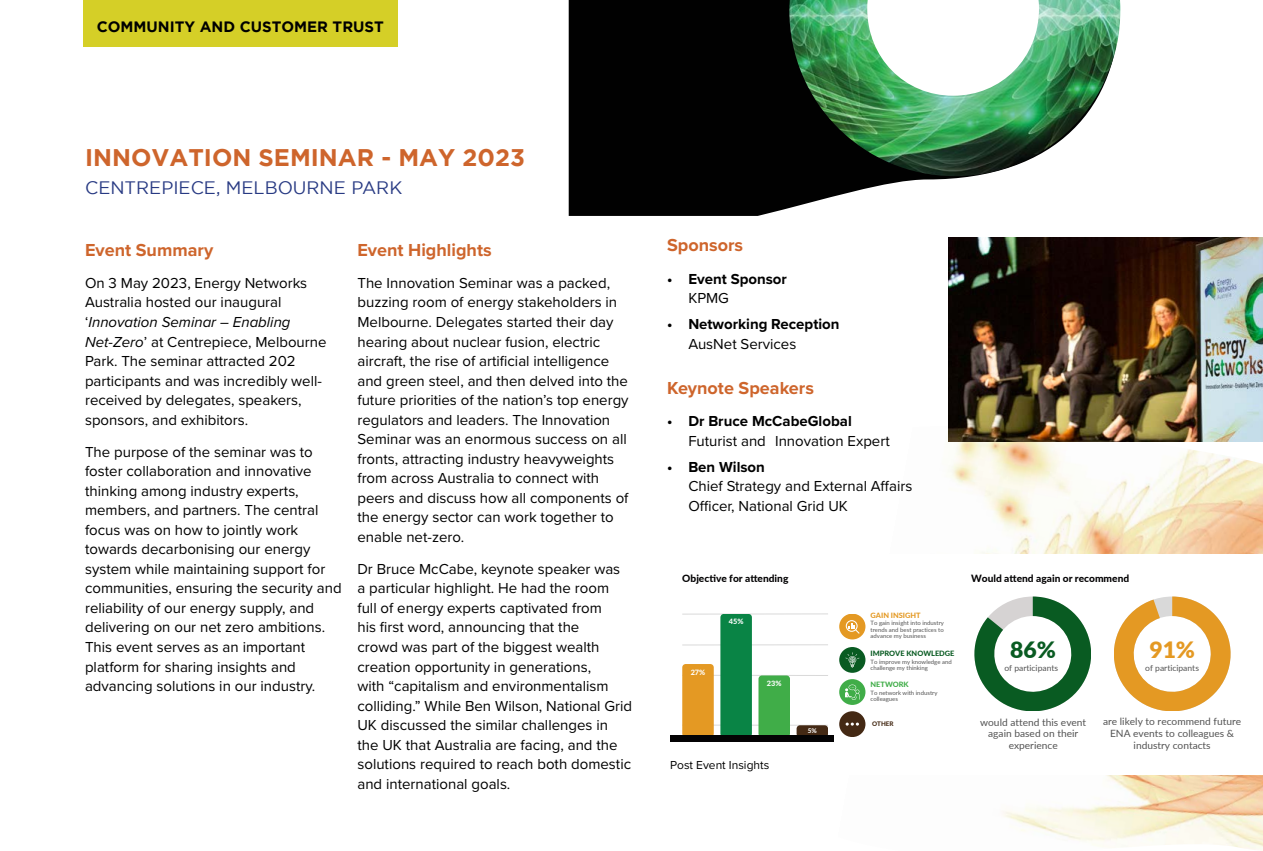
<style>
.page{position:relative;width:1263px;height:851px;background:#fff}
.page>*{position:absolute;margin:0;border:0;box-sizing:border-box;transform-origin:0 0}
.HB{font:700 24px "Gotham";color:#ce652c}
.t1{font:900 22.5px "Lato";color:#095b22}
.t2{font:900 22.5px "Lato";color:#e49923}
.BODY_NEW{font:700 18px "Proxima Nova";color:#ce652c}
.HB-2{font:18px "Gotham";color:#283a83}
.BODY_NEW-2{font:15px/19.5px "Proxima Nova";color:#000}
.t3{font:700 15px/19.5px "Proxima Nova";color:#000}
.HA{font:700 15px "Gotham";color:#000}
.BODY_NEW-3{font:12px "Proxima Nova";color:#000}
.t4{font:10.05px/11.9px "Lato";color:#545454;text-align:center}
.t5{font:800 10.05px "Lato";color:#040304}
.t6{font:8.4px "Lato";color:#545454}
.t7{font:800 7.35px "Lato";color:#095b22}
.t8{font:800 7.35px "Lato";color:#e49923}
.t9{font:800 7.35px "Lato";color:#fff}
.t10{font:800 7.35px "Lato";color:#40ad48}
.t11{font:800 6.3px "Lato";color:#fff}
.t12{font:800 6.15px "Lato";color:#442914}
.t13{font:5.85px/6.4px "Lato";color:#545454}
.s1{font-style:italic}
.s2{font-weight:400}
.s3{font-weight:700}
</style>
<div class="page">
<img style="left:569px;top:0;width:404px;height:216px">
<img style="left:789px;top:0;width:331px;height:176px">
<svg style="left:867px;top:0;width:172px;height:96px"></svg>
<img style="left:948px;top:441px;width:315px;height:409px">
<div style="left:670px;top:554px;width:593px;height:221px;background:#fff"></div>
<hr style="left:682px;top:613px;width:146px;height:1px;background:#d9d9d9">
<hr style="left:682px;top:644px;width:146px;height:1px;background:#d9d9d9">
<hr style="left:682px;top:675px;width:146px;height:1px;background:#d9d9d9">
<hr style="left:682px;top:724px;width:146px;height:1px;background:#d9d9d9">
<div style="left:682px;top:664px;width:32px;height:71px;background:#e49923"></div>
<svg style="left:720px;top:613px;width:32px;height:122px;background:#0e8649"></svg>
<div style="left:758px;top:675px;width:32px;height:60px;background:#40ad48"></div>
<svg style="left:796px;top:725px;width:32px;height:10px"></svg>
<div style="left:839px;top:647px;width:26px;height:25px;background:#095b22;border-radius:13px"></div>
<svg style="left:845px;top:652px;width:14px;height:15px"></svg>
<div style="left:839px;top:679px;width:26px;height:25px;background:#40ad48;border-radius:13px"></div>
<svg style="left:845px;top:684px;width:14px;height:15px"></svg>
<div style="left:839px;top:613px;width:26px;height:26px;background:#e49923;border-radius:13px"></div>
<svg style="left:846px;top:620px;width:14px;height:13px"></svg>
<div style="left:839px;top:711px;width:26px;height:26px;background:#442914;border-radius:13px"></div>
<svg style="left:846px;top:722px;width:13px;height:3px"></svg>
<div style="left:670px;top:735px;width:163px;height:6px;background:#040304"></div>
<svg style="left:974px;top:596px;width:117px;height:115px"></svg>
<svg style="left:1114px;top:596px;width:116px;height:115px"></svg>
<img style="left:948px;top:237px;width:315px;height:204px">
<div style="left:83px;top:0;width:315px;height:47px;background:#d5cf27"></div>
<p class="HA" style="left:97px;top:18px;width:289px">COMMUNITY AND CUSTOMER TRUST</p>
<p class="HB" style="left:85px;top:143px;width:441px">INNOVATION SEMINAR - MAY 2023</p>
<p class="HB-2" style="left:85px;top:177px;width:319px">CENTREPIECE, MELBOURNE PARK</p>
<p class="BODY_NEW" style="left:85px;top:236px;width:130px">Event Summary</p>
<p class="BODY_NEW-2" style="left:85px;top:272px;width:243px">On 3 May 2023, Energy Networks<br>Australia hosted our inaugural ‘<span class="s1">Innovation Seminar – Enabling<br>Net-Zero</span>’ at Centrepiece, Melbourne<br>Park. The seminar attracted 202 participants and was incredibly well&shy;received by delegates, speakers, sponsors, and exhibitors.</p>
<p class="BODY_NEW-2" style="left:85px;top:441px;width:258px">The purpose of the seminar was to foster collaboration and innovative thinking among industry experts, members, and partners. The central focus was on how to jointly work towards decarbonising our energy system while maintaining support for communities, ensuring the security and reliability of our energy supply, and delivering on our net zero ambitions.<br>This event serves as an important platform for sharing insights and advancing solutions in our industry.</p>
<p class="BODY_NEW" style="left:357px;top:236px;width:136px">Event Highlights</p>
<p class="BODY_NEW-2" style="left:357px;top:272px;width:273px">The Innovation Seminar was a packed, buzzing room of energy stakeholders in Melbourne. Delegates started their day hearing about nuclear fusion, electric aircraft, the rise of artificial intelligence and green steel, and then delved into the future priorities of the nation’s top energy regulators and leaders. The Innovation Seminar was an enormous success on all fronts, attracting industry heavyweights from across Australia to connect with peers and discuss how all components of the energy sector can work together to enable net-zero.</p>
<p class="BODY_NEW-2" style="left:357px;top:558px;width:276px">Dr Bruce McCabe, keynote speaker was<br>a particular highlight. He had the room<br>full of energy experts captivated from<br>his first word, announcing that the<br>crowd was part of the biggest wealth creation opportunity in generations,<br>with “capitalism and environmentalism colliding.” While Ben Wilson, National Grid UK discussed the similar challenges in the UK that Australia are facing, and the solutions required to reach both domestic and international goals.</p>
<p class="BODY_NEW" style="left:667px;top:232px;width:78px">Sponsors</p>
<p class="t3" style="left:688px;top:268px;width:100px;text-indent:-21px">• Event Sponsor<br><span class="s2">KPMG</span></p>
<p class="t3" style="left:688px;top:314px;width:153px;text-indent:-21px">• Networking Reception<br><span class="s2">AusNet Services</span></p>
<p class="BODY_NEW" style="left:667px;top:374px;width:148px">Keynote Speakers</p>
<p class="BODY_NEW-2" style="left:688px;top:411px;width:203px;text-indent:-21px"><span class="s3">• Dr Bruce McCabeGlobal<br></span>Futurist and Innovation Expert</p>
<p class="BODY_NEW-2" style="left:688px;top:456px;width:225px;text-indent:-21px"><span class="s3">• Ben Wilson<br></span>Chief Strategy and External Affairs<br>Officer, National Grid UK</p>
<p class="t5" style="left:682px;top:570px;width:108px">Objective for attending</p>
<p class="t5" style="left:971px;top:570px;width:160px">Would attend again or recommend</p>
<p class="t9" style="left:691px;top:666px;width:16px">27%</p>
<p class="t9" style="left:729px;top:616px;width:16px">45%</p>
<p class="t9" style="left:767px;top:677px;width:16px">23%</p>
<p class="BODY_NEW-3" style="left:670px;top:756px;width:101px">Post Event Insights</p>
<p class="t11" style="left:808px;top:726px;width:11px">5%</p>
<p class="t8" style="left:870px;top:609px;width:52px">GAIN INSIGHT</p>
<p class="t13" style="left:870px;top:619px;width:75px;text-align:justify">To gain insight into industry trends and best practices to advance my business</p>
<p class="t7" style="left:870px;top:647px;width:85px">IMPROVE KNOWLEDGE</p>
<p class="t13" style="left:870px;top:658px;width:83px">To improve my knowledge and challenge my thinking</p>
<p class="t10" style="left:870px;top:679px;width:40px">NETWORK</p>
<p class="t13" style="left:870px;top:689px;width:68px">To network with industry colleagues</p>
<p class="t12" style="left:872px;top:718px;width:23px">OTHER</p>
<p class="t1" style="left:1010px;top:632px;width:47px">86%</p>
<p class="t2" style="left:1149px;top:632px;width:47px">91%</p>
<p class="t6" style="left:1004px;top:661px;width:55px">of participants</p>
<p class="t6" style="left:1145px;top:661px;width:55px">of participants</p>
<p class="t4" style="left:980px;top:715px;width:108px">would attend this event again based on their experience</p>
<p class="t4" style="left:1103px;top:715px;width:140px">are likely to recommend future<br>ENA events to colleagues &amp; industry contacts</p>
</div>
